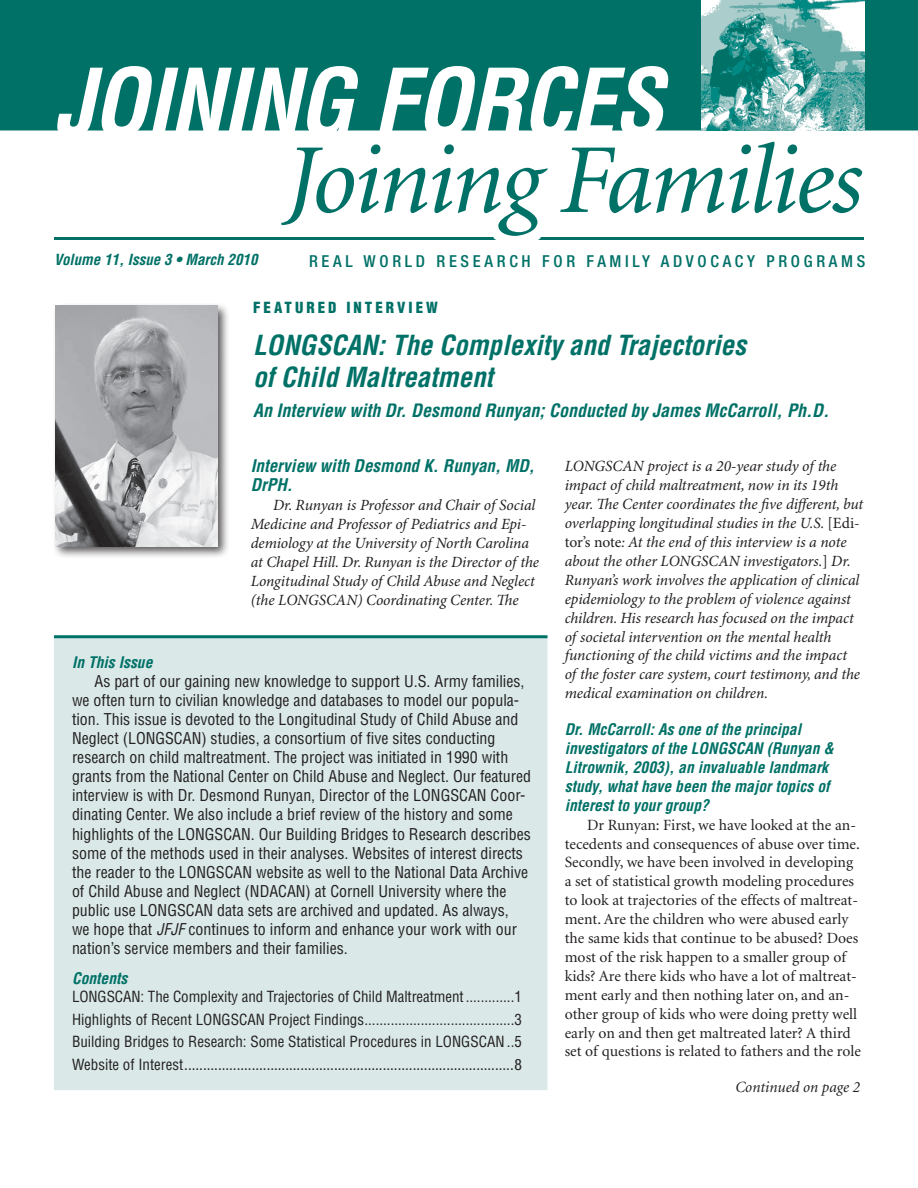
<style>
.page{position:relative;width:918px;height:1188px;background:#fff}
.page>*{position:absolute;margin:0;border:0;box-sizing:border-box;transform-origin:0 0}
.t1{font:italic 99px "Minion";letter-spacing:-.025em;color:#007167}
.t2{font:italic 700 condensed 90px "Helvetica";letter-spacing:-.02em;color:#fff}
.t3{font:italic 700 condensed 27px/32.4px "Helvetica LT Std";color:#007167}
.t4{font:italic 700 condensed 18px "Helvetica LT Std";color:#007167}
.t5{font:italic 700 condensed 17.1px/18.9px "Helvetica LT Std";color:#007167}
.t6{font:500 condensed 16.5px "Helvetica Neue";letter-spacing:.225em;color:#007167}
.texth{font:condensed 15.9px/19px "Helvetica LT Std";color:#231f20}
.texti{font:italic 15.6px/18.9px "Minion Pro";letter-spacing:-.01em;color:#231f20}
.text{font:15.6px/18.9px "Minion";color:#231f20}
.q{font:italic 700 condensed 15.6px/18.9px "Helvetica LT Std";color:#007167}
.TOC_title_HC{font:condensed 15.6px "Helvetica Neue";color:#231f20}
.byline{font:italic 15.6px "Minion";color:#231f20}
.TOC_title_HC-2{font:condensed 15px "Helvetica LT Std";color:#231f20}
.t7{font:italic 700 condensed 15px "Helvetica LT Std";color:#007167}
.t8{font:900 condensed 15px "Helvetica LT Std";letter-spacing:.2em;color:#007167}
.s1{font-style:normal}
.s2{font-style:italic}
.s3{font-family:"Helvetica LT Std";font-size:15px}
</style>
<div class="page">
<div style="left:0;top:0;width:918px;height:130px;background:#007167"></div>
<hr style="left:54px;top:237px;width:810px;height:3px;background:#007167">
<div style="left:494px;top:232px;width:46px;height:10px;background:#fff;border-radius:50%"></div>
<div style="left:494px;top:231px;width:47px;height:12px;border:2px solid #fff;border-radius:50%"></div>
<img style="left:702px;top:0;width:162px;height:130px">
<div style="left:54px;top:636px;width:494px;height:454px;background:#dae9e8;border:2px solid #dae9e8"></div>
<hr style="left:54px;top:635px;width:494px;height:3px;background:#007167">
<div style="left:52px;top:302px;width:178px;height:257px;background:#231f20;opacity:.75"></div>
<img style="left:56px;top:306px;width:162px;height:240px">
<p class="t2" style="left:54px;top:46px;width:611px">JOINING FORCES</p>
<p class="t1" style="left:285px;top:132px;width:579px">Joining Families</p>
<p class="t7" style="left:54px;top:250px;width:205px">Volume 11, Issue 3 • March 2010</p>
<p class="t6" style="left:309px;top:251px;width:268px">REAL WORLD RESEARCH FORF</p>
<p class="t6" style="left:597px;top:251px;width:270px">AMILY A DVOCACY PROGRAMS</p>
<p class="t8" style="left:253px;top:298px;width:186px">FEATURED INTERVIEW</p>
<p class="t3" style="left:253px;top:329px;width:495px">LONGSCAN: The Complexity and Trajectories of Child Maltreatment</p>
<p class="t4" style="left:253px;top:399px;width:577px">An Interview with Dr. Desmond Runyan; Conducted by James McCarroll, Ph.D.</p>
<p class="t5" style="left:251px;top:457px;width:285px">Interview with Desmond K. Runyan, MD,<br>DrPH.</p>
<p class="texti" style="left:251px;top:496px;width:290px;text-indent:22px">Dr. Runyan is Professor and Chair of Social Medicine and Professor of Pediatrics and Epi&shy;demiology at the University of North Carolina at Chapel Hill. Dr. Runyan is the Director of the Longitudinal Study of Child Abuse and Neglect (the LONGSCAN) Coordinating Center. The</p>
<p class="texti" style="left:565px;top:458px;width:300px">LONGSCAN project is a 20-year study of the impact of child maltreatment, now in its 19th year. The Center coordinates the five different, but overlapping longitudinal studies in the U.S. <span class="s1">[Edi&shy;tor’s note</span>: At the end of this interview is a note about the other LONGSCAN investigators.<span class="s1">]</span> Dr.<br>Runyan’s work involves the application of clinical epidemiology to the problem of violence against children. His research has focused on the impact of societal intervention on the mental health functioning of the child victims and the impact<br>of the foster care system, court testimony, and the medical examination on children.</p>
<p class="q" style="left:565px;top:720px;width:271px">Dr. McCarroll: As one of the principal investigators of the LONGSCAN (Runyan &amp; Litrownik, 2003), an invaluable landmark study, what have been the major topics of interest to your group?</p>
<p class="text" style="left:565px;top:816px;width:298px;text-indent:22px">Dr Runyan: First, we have looked at the an&shy;tecedents and consequences of abuse over time.<br>Secondly, we have been involved in developing a set of statistical growth modeling procedures to look at trajectories of the effects of maltreat&shy;ment. Are the children who were abused early the same kids that continue to be abused? Does most of the risk happen to a smaller group of kids? Are there kids who have a lot of maltreat&shy;ment early and then nothing later on, and an&shy;other group of kids who were doing pretty well early on and then get maltreated later? A third set of questions is related to fathers and the role</p>
<p class="q" style="left:72px;top:653px;width:82px">In This Issue</p>
<p class="texth" style="left:72px;top:671px;width:461px;text-indent:22px">As part of our gaining new knowledge to support U.S. Army families, we often turn to civilian knowledge and databases to model our popula&shy;tion. This issue is devoted to the Longitudinal Study of Child Abuse and Neglect (LONGSCAN) studies, a consortium of five sites conducting research on child maltreatment. The project was initiated in 1990 with grants from the National Center on Child Abuse and Neglect. Our featured interview is with Dr. Desmond Runyan, Director of the LONGSCAN Coor&shy;dinating Center. We also include a brief review of the history and some highlights of the LONGSCAN. Our Building Bridges to Research describes some of the methods used in their analyses. Websites of interest directs the reader to the LONGSCAN website as well to the National Data Archive of Child Abuse and Neglect (NDACAN) at Cornell University where the public use LONGSCAN data sets are archived and updated. As always,<br>we hope that <span class="s2">JFJF</span> continues to inform and enhance your work with our nation’s service members and their families.</p>
<p class="q" style="left:72px;top:969px;width:57px">Contents</p>
<p class="TOC_title_HC-2" style="left:72px;top:987px;width:451px">LONGSCAN: The Complexity and Trajectories of Child Maltreatment.............1</p>
<p class="TOC_title_HC-2" style="left:72px;top:1010px;width:141px">Highlights of Recent Longscan</p>
<p class="TOC_title_HC-2" style="left:269px;top:1010px;width:255px">Project Findings........................................3</p>
<p class="TOC_title_HC-2" style="left:72px;top:1032px;width:451px">Building Bridges to Research: Some Statistical Procedures in LONGSCAN ..5</p>
<p class="TOC_title_HC" style="left:72px;top:1056px;width:452px"><span class="s3">Website of Interest</span>........................................................................................8</p>
<p class="byline" style="left:735px;top:1080px;width:126px">Continued on page 2</p>
</div>
